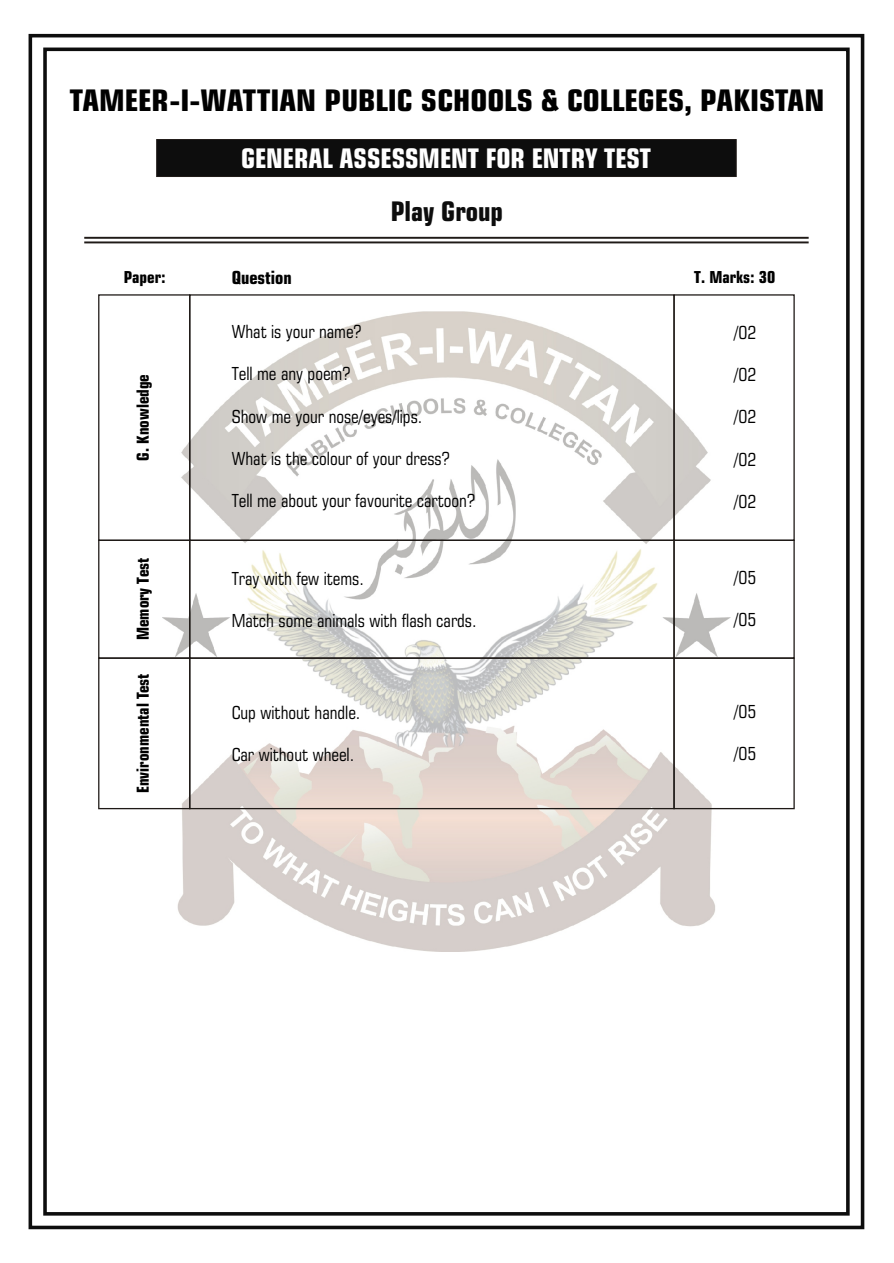
<style>
.page{position:relative;width:894px;height:1263px;background:#fff}
.page>*{position:absolute;margin:0;border:0;box-sizing:border-box;transform-origin:0 0}
.t1{font:700 29.7px "Square 721 Cn BT";color:#000;scale:1.09 1}
.t2{font:700 27px "Square 721 Cn BT";color:#fff}
.t3{font:700 27px "Square 721 Cn BT";color:#0d0d0d}
.t4{font:18px "Square 721 Cn BT";color:#000}
.t5{font:700 18px "Square 721 Cn BT";color:#000}
.t6{font:700 16.5px "Square 721 Cn BT";color:#000}
</style>
<div class="page">
<img style="left:163px;top:312px;width:567px;height:639px">
<div style="left:29px;top:34px;width:835px;height:1195px;border:4px solid #0d0d0d"></div>
<div style="left:43px;top:48px;width:807px;height:1168px;border:4px solid #0d0d0d"></div>
<div style="left:157px;top:139px;width:579px;height:38px;background:#0d0d0d;border:1px solid #1f1a17"></div>
<hr style="left:84px;top:241px;width:725px;height:2px;background:#1f1a17">
<hr style="left:84px;top:237px;width:725px;height:2px;background:#1f1a17">
<div style="left:98px;top:294px;width:92px;height:247px;border:1px solid #1f1a17"></div>
<div style="left:673px;top:294px;width:122px;height:247px;border:1px solid #1f1a17"></div>
<div style="left:189px;top:294px;width:486px;height:247px;border:1px solid #1f1a17"></div>
<div style="left:98px;top:540px;width:92px;height:119px;border:1px solid #1f1a17"></div>
<div style="left:673px;top:540px;width:122px;height:119px;border:1px solid #1f1a17"></div>
<div style="left:189px;top:540px;width:486px;height:119px;border:1px solid #1f1a17"></div>
<div style="left:98px;top:657px;width:92px;height:152px;border:1px solid #1f1a17"></div>
<div style="left:673px;top:657px;width:122px;height:152px;border:1px solid #1f1a17"></div>
<div style="left:189px;top:657px;width:486px;height:152px;border:1px solid #1f1a17"></div>
<h1 class="t1" style="left:70px;top:88px;width:694px">TAMEER-I-WATTIAN PUBLIC SCHOOLS &amp; COLLEGES, PAKISTAN</h1>
<h2 class="t2" style="left:241px;top:147px;width:411px">GENERAL ASSESSMENT FOR ENTRY TEST</h2>
<h2 class="t3" style="left:391px;top:200px;width:114px">Play Group</h2>
<p class="t6" style="left:124px;top:270px;width:43px">Paper:</p>
<p class="t5" style="left:232px;top:271px;width:62px">Question</p>
<p class="t6" style="left:694px;top:270px;width:83px">T. Marks: 30</p>
<p class="t4" style="left:232px;top:324px;width:132px">What is your name?</p>
<p class="t4" style="left:232px;top:367px;width:120px">Tell me any poem?</p>
<p class="t4" style="left:232px;top:409px;width:192px">Show me your nose/eyes/lips.</p>
<p class="t4" style="left:232px;top:451px;width:220px">What is the colour of your dress?</p>
<p class="t4" style="left:232px;top:494px;width:245px">Tell me about your favourite cartoon?</p>
<p class="t4" style="left:734px;top:325px;width:24px">/02</p>
<p class="t4" style="left:734px;top:367px;width:24px">/02</p>
<p class="t4" style="left:734px;top:410px;width:24px">/02</p>
<p class="t4" style="left:734px;top:452px;width:24px">/02</p>
<p class="t4" style="left:734px;top:495px;width:24px">/02</p>
<p class="t6" style="left:136px;top:461px;width:88px;rotate:-90deg">G. Knowledge</p>
<p class="t6" style="left:136px;top:640px;width:84px;rotate:-90deg">Memory Test</p>
<p class="t6" style="left:136px;top:793px;width:121px;rotate:-90deg">Environmental Test</p>
<p class="t4" style="left:232px;top:571px;width:134px">Tray with few items.</p>
<p class="t4" style="left:232px;top:613px;width:246px">Match some animals with flash cards.</p>
<p class="t4" style="left:232px;top:705px;width:130px">Cup without handle.</p>
<p class="t4" style="left:232px;top:747px;width:124px">Car without wheel.</p>
<p class="t4" style="left:734px;top:570px;width:24px">/05</p>
<p class="t4" style="left:734px;top:613px;width:24px">/05</p>
<p class="t4" style="left:734px;top:704px;width:24px">/05</p>
<p class="t4" style="left:734px;top:747px;width:24px">/05</p>
</div>
